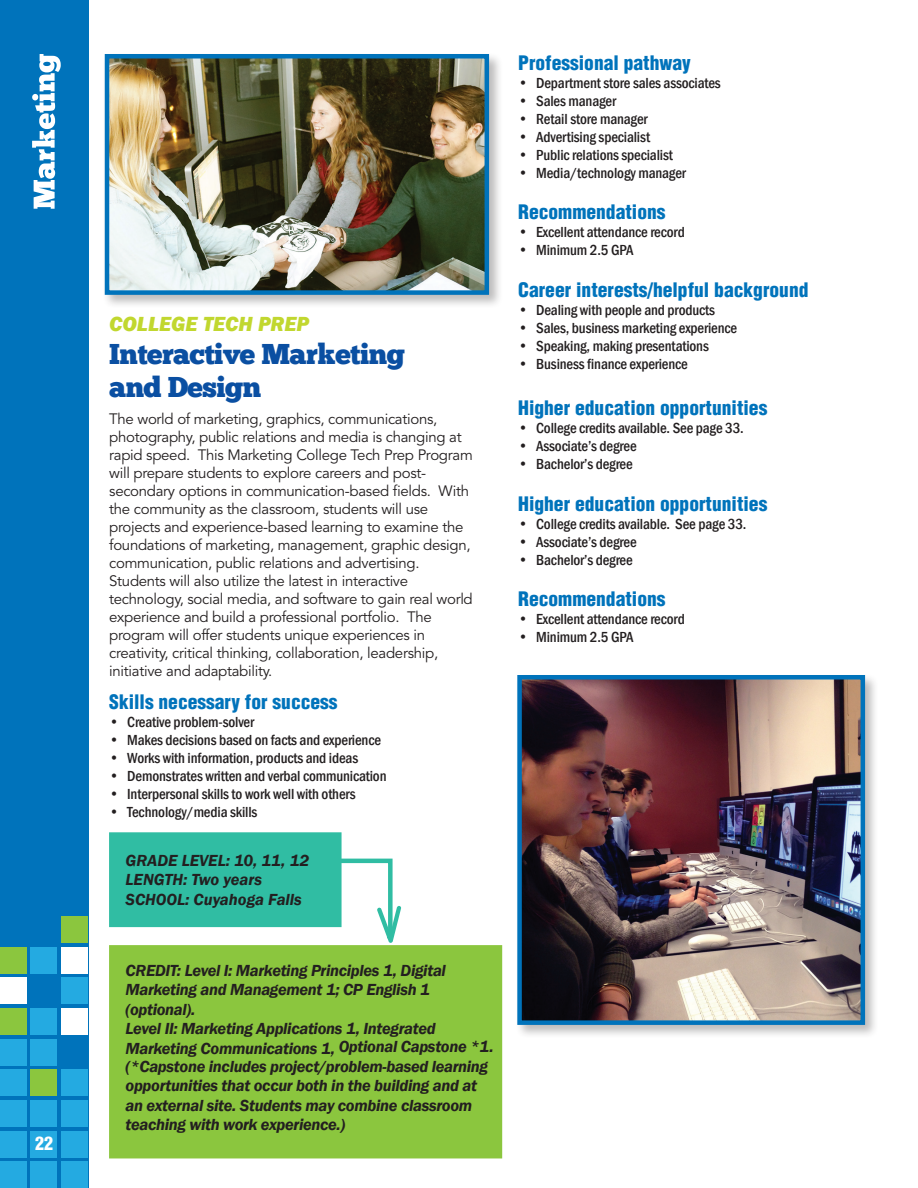
<style>
.page{position:relative;width:918px;height:1188px;background:#fff}
.page>*{position:absolute;margin:0;border:0;box-sizing:border-box;transform-origin:0 0}
.t1{font:28.5px "Chunk Five Ex";letter-spacing:-.02em;color:#0a4fa2}
.t2{font:italic 800 21px "Franklin Gothic";color:#c1d72f}
.t3{font:900 condensed 19.5px "Helvetica";color:#0073bb}
.t4{font:900 condensed 18px "Helvetica";color:#fff}
.t5{font:italic 600 16.5px/19.5px "Franklin Gothic";letter-spacing:-.02em;color:#231f20}
.t6{font:italic 600 16.5px/19.8px "Franklin Gothic";color:#231f20}
.t7{font:500 condensed 15px "Franklin Gothic";letter-spacing:-.01em;color:#231f20}
.t8{font:15px/18px "Avenir LT Std";letter-spacing:-.02em;color:#231f20}
</style>
<div class="page">
<div style="left:0;top:0;width:88px;height:1188px;background:#0073bb"></div>
<div style="left:0;top:1162px;width:26px;height:26px;background:#24aae1"></div>
<div style="left:0;top:1131px;width:26px;height:26px;background:#24aae1"></div>
<div style="left:0;top:1100px;width:26px;height:27px;background:#24aae1"></div>
<div style="left:0;top:1070px;width:26px;height:26px;background:#24aae1"></div>
<div style="left:31px;top:1162px;width:26px;height:26px;background:#24aae1"></div>
<div style="left:31px;top:1131px;width:26px;height:26px;background:#24aae1"></div>
<div style="left:31px;top:1100px;width:26px;height:27px;background:#24aae1"></div>
<div style="left:31px;top:1070px;width:26px;height:26px;background:#8bc63e"></div>
<div style="left:61px;top:1162px;width:27px;height:26px;background:#24aae1"></div>
<div style="left:61px;top:1131px;width:27px;height:26px;background:#24aae1"></div>
<div style="left:61px;top:1100px;width:27px;height:27px;background:#24aae1"></div>
<div style="left:61px;top:1070px;width:27px;height:26px;background:#24aae1"></div>
<div style="left:0;top:1039px;width:26px;height:26px;background:#24aae1"></div>
<div style="left:0;top:1008px;width:26px;height:27px;background:#8bc63e"></div>
<div style="left:0;top:978px;width:26px;height:26px;background:#fff"></div>
<div style="left:0;top:947px;width:26px;height:26px;background:#8bc63e"></div>
<div style="left:31px;top:1039px;width:26px;height:26px;background:#24aae1"></div>
<div style="left:31px;top:1008px;width:26px;height:27px;background:#24aae1"></div>
<div style="left:31px;top:947px;width:26px;height:26px;background:#24aae1"></div>
<div style="left:61px;top:1008px;width:27px;height:27px;background:#fff"></div>
<div style="left:61px;top:978px;width:27px;height:26px;background:#24aae1"></div>
<div style="left:61px;top:947px;width:27px;height:26px;background:#fff"></div>
<div style="left:61px;top:916px;width:27px;height:27px;background:#8bc63e"></div>
<svg style="left:32px;top:54px;width:29px;height:155px"></svg>
<div style="left:103px;top:52px;width:400px;height:257px;background:#231f20;opacity:.3"></div>
<img style="left:110px;top:59px;width:374px;height:231px">
<div style="left:105px;top:54px;width:384px;height:241px;border:4px solid #0073bb"></div>
<div style="left:515px;top:673px;width:364px;height:366px;background:#231f20;opacity:.3"></div>
<img style="left:522px;top:680px;width:338px;height:340px">
<div style="left:517px;top:675px;width:348px;height:350px;border:4px solid #0073bb"></div>
<div style="left:301px;top:859px;width:92px;height:79px;border:4px solid #30bda3"></div>
<div style="left:287px;top:914px;width:100px;height:25px;background:#fff"></div>
<svg style="left:377px;top:906px;width:24px;height:37px"></svg>
<div style="left:112px;top:835px;width:227px;height:89px;background:#30bda3"></div>
<div style="left:109px;top:832px;width:233px;height:95px;border:6px solid #30bda3"></div>
<div style="left:112px;top:948px;width:387px;height:207px;background:#8bc63e"></div>
<div style="left:109px;top:945px;width:393px;height:213px;border:6px solid #8bc63e"></div>
<p class="t4" style="left:35px;top:1132px;width:20px">22</p>
<p class="t2" style="left:109px;top:310px;width:201px">COLLEGE TECH PREP</p>
<p class="t1" style="left:109px;top:333px;width:297px">Interactive Marketing</p>
<p class="t1" style="left:109px;top:366px;width:154px">and Design</p>
<p class="t8" style="left:109px;top:410px;width:330px">The world of marketing, graphics, communications,</p>
<p class="t8" style="left:109px;top:428px;width:365px">photography, public relations and media is changing at rapid speed. This Marketing College Tech Prep Program will prepare students to explore careers and post-</p>
<p class="t8" style="left:109px;top:482px;width:361px">secondary options in communication-based fields. With the community as the classroom, students will use</p>
<p class="t8" style="left:109px;top:518px;width:356px">projects and experience-based learning to examine the</p>
<p class="t8" style="left:109px;top:536px;width:363px">foundations of marketing, management, graphic design,</p>
<p class="t8" style="left:109px;top:554px;width:312px">communication, public relations and advertising.</p>
<p class="t8" style="left:109px;top:572px;width:300px">Students will also utilize the latest in interactive</p>
<p class="t8" style="left:109px;top:590px;width:365px">technology, social media, and software to gain real world experience and build a professional portfolio. The</p>
<p class="t8" style="left:109px;top:626px;width:317px">program will offer students unique experiences in</p>
<p class="t8" style="left:109px;top:644px;width:330px">creativity, critical thinking, collaboration, leadership, initiative and adaptability.</p>
<p class="t3" style="left:109px;top:689px;width:230px">Skills necessary for success</p>
<p class="t7" style="left:109px;top:712px;width:146px">• Creative problem-solver</p>
<p class="t7" style="left:109px;top:730px;width:273px">• Makes decisions based on facts and experience</p>
<p class="t7" style="left:109px;top:748px;width:250px">• Works with information, products and ideas</p>
<p class="t7" style="left:109px;top:766px;width:279px">• Demonstrates written and verbal communication</p>
<p class="t7" style="left:109px;top:784px;width:248px">• Interpersonal skills to work well with others</p>
<p class="t7" style="left:109px;top:802px;width:150px">• Technology/media skills</p>
<p class="t6" style="left:126px;top:850px;width:185px">GRADE LEVEL: 10, 11, 12</p>
<p class="t6" style="left:126px;top:870px;width:178px">LENGTH: Two years<br>SCHOOL: Cuyahoga Falls</p>
<p class="t5" style="left:126px;top:960px;width:322px">CREDIT: Level I: Marketing Principles 1, Digital<br>Marketing and Management 1; CP English 1 (optional).</p>
<p class="t5" style="left:126px;top:1019px;width:370px">Level II: Marketing Applications 1, Integrated<br>Marketing Communications 1, Optional Capstone *1.</p>
<p class="t5" style="left:126px;top:1056px;width:364px">(*Capstone includes project/problem-based learning opportunities that occur both in the building and at an external site. Students may combine classroom teaching with work experience.)</p>
<p class="t3" style="left:518px;top:50px;width:174px">Professional pathway</p>
<p class="t7" style="left:518px;top:73px;width:204px">• Department store sales associates</p>
<p class="t7" style="left:518px;top:91px;width:99px">• Sales manager</p>
<p class="t7" style="left:518px;top:109px;width:131px">• Retail store manager</p>
<p class="t7" style="left:518px;top:127px;width:133px">• Advertising specialist</p>
<p class="t7" style="left:518px;top:145px;width:156px">• Public relations specialist</p>
<p class="t7" style="left:518px;top:163px;width:169px">• Media/technology manager</p>
<p class="t3" style="left:518px;top:200px;width:149px">Recommendations</p>
<p class="t7" style="left:518px;top:222px;width:168px">• Excellent attendance record</p>
<p class="t7" style="left:518px;top:240px;width:117px">• Minimum 2.5 GPA</p>
<p class="t3" style="left:518px;top:277px;width:292px">Career interests/helpful background</p>
<p class="t7" style="left:518px;top:300px;width:198px">• Dealing with people and products</p>
<p class="t7" style="left:518px;top:318px;width:220px">• Sales, business marketing experience</p>
<p class="t7" style="left:518px;top:336px;width:192px">• Speaking, making presentations</p>
<p class="t7" style="left:518px;top:354px;width:171px">• Business finance experience</p>
<p class="t3" style="left:518px;top:396px;width:251px">Higher education opportunities</p>
<p class="t7" style="left:518px;top:418px;width:227px">• College credits available. See page 33.</p>
<p class="t7" style="left:518px;top:436px;width:120px">• Associate’s degree</p>
<p class="t7" style="left:518px;top:454px;width:116px">• Bachelor’s degree</p>
<p class="t3" style="left:518px;top:491px;width:251px">Higher education opportunities</p>
<p class="t7" style="left:518px;top:514px;width:230px">• College credits available. See page 33.</p>
<p class="t7" style="left:518px;top:532px;width:120px">• Associate’s degree</p>
<p class="t7" style="left:518px;top:550px;width:116px">• Bachelor’s degree</p>
<p class="t3" style="left:518px;top:587px;width:149px">Recommendations</p>
<p class="t7" style="left:518px;top:609px;width:168px">• Excellent attendance record</p>
<p class="t7" style="left:518px;top:627px;width:117px">• Minimum 2.5 GPA</p>
</div>
